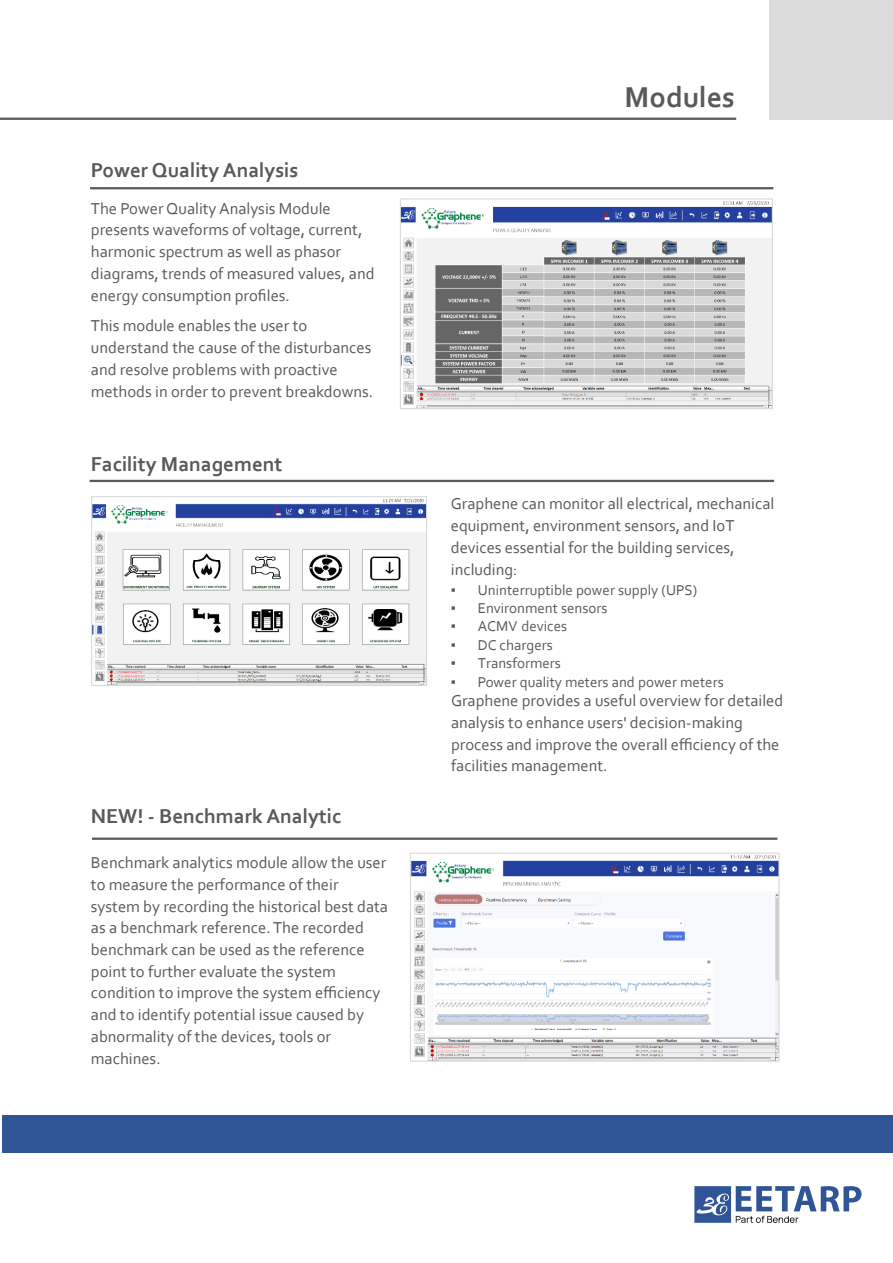
<style>
.page{position:relative;width:893px;height:1263px;background:#fff}
.page>*{position:absolute;margin:0;border:0;box-sizing:border-box;transform-origin:0 0}
.t1{font:700 30px "Corbel";color:#595959}
.t2{font:700 21px "Corbel";color:#595959}
.t3{font:16.5px/21.8px "Corbel";color:#595959}
.t4{font:15px "Corbel";color:#595959}
.s1{font-family:"Arial"}
</style>
<div class="page">
<div style="left:2px;top:1116px;width:891px;height:37px;background:#2f5597"></div>
<div style="left:770px;top:1px;width:123px;height:119px;background:#dbdbdb"></div>
<hr style="left:0;top:118px;width:736px;height:2px;background:#595959">
<hr style="left:90px;top:187px;width:683px;height:2px;background:#595959">
<img style="left:402px;top:201px;width:369px;height:206px">
<div style="left:400px;top:198px;width:373px;height:211px;border:1px solid #d9d9d9"></div>
<hr style="left:90px;top:480px;width:684px;height:2px;background:#595959">
<img style="left:93px;top:498px;width:332px;height:186px">
<div style="left:91px;top:496px;width:336px;height:190px;border:1px solid #d9d9d9"></div>
<hr style="left:92px;top:838px;width:685px;height:2px;background:#595959">
<img style="left:412px;top:855px;width:366px;height:205px">
<div style="left:410px;top:853px;width:370px;height:209px;border:1px solid #d9d9d9"></div>
<svg style="left:694px;top:1186px;width:168px;height:37px"></svg>
<p class="t2" style="left:91px;top:161px;width:209px">Power Quality Analysis</p>
<p class="t3" style="left:91px;top:199px;width:285px">The Power Quality Analysis Module presents waveforms of voltage, current, harmonic spectrum as well as phasor diagrams, trends of measured values, and energy consumption profiles.</p>
<p class="t3" style="left:91px;top:316px;width:284px">This module enables the user to understand the cause of the disturbances and resolve problems with proactive methods in order to prevent breakdowns.</p>
<p class="t2" style="left:91px;top:455px;width:193px">Facility Management</p>
<p class="t2" style="left:91px;top:807px;width:252px">NEW! - Benchmark Analytic</p>
<p class="t3" style="left:91px;top:853px;width:299px">Benchmark analytics module allow the user to measure the performance of their system by recording the historical best data as a benchmark reference. The recorded benchmark can be used as the reference point to further evaluate the system condition to improve the system efficiency and to identify potential issue caused by abnormality of the devices, tools or machines.</p>
<h1 class="t1" style="left:625px;top:85px;width:112px">Modules</h1>
<p class="t3" style="left:451px;top:494px;width:325px">Graphene can monitor all electrical, mechanical equipment, environment sensors, and IoT devices essential for the building services, including:</p>
<p class="t4" style="left:451px;top:584px;width:248px"><span class="s1">▪</span> Uninterruptible power supply (UPS)</p>
<p class="t4" style="left:451px;top:602px;width:158px"><span class="s1">▪</span> Environment sensors</p>
<p class="t4" style="left:451px;top:620px;width:118px"><span class="s1">▪</span> ACMV devices</p>
<p class="t4" style="left:451px;top:639px;width:104px"><span class="s1">▪</span> DC chargers</p>
<p class="t4" style="left:451px;top:657px;width:112px"><span class="s1">▪</span> Transformers</p>
<p class="t4" style="left:451px;top:675px;width:274px"><span class="s1">▪</span> Power quality meters and power meters</p>
<p class="t3" style="left:451px;top:691px;width:334px">Graphene provides a useful overview for detailed analysis to enhance users' decision-making process and improve the overall efficiency of the facilities management.</p>
</div>
